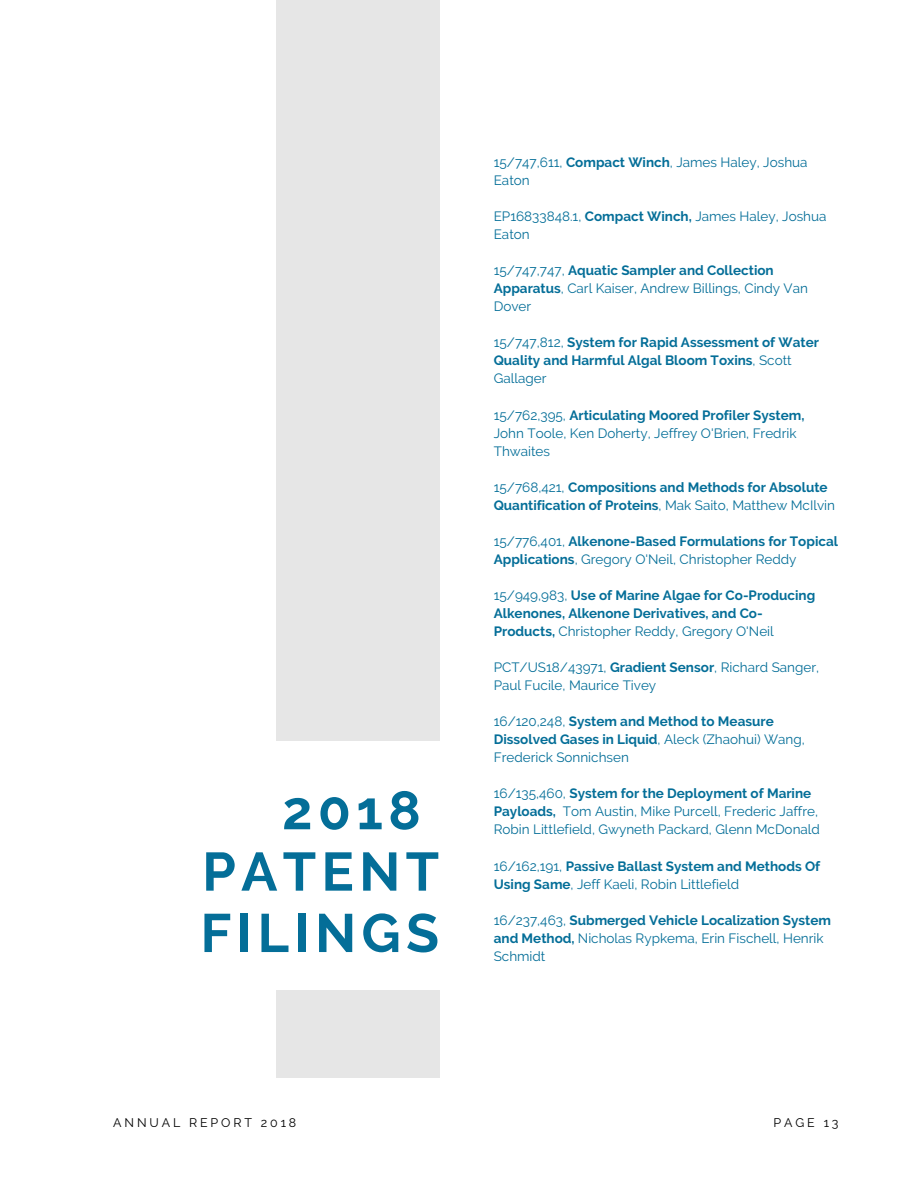
<style>
.page{position:relative;width:918px;height:1188px;background:#fff}
.page>*{position:absolute;margin:0;border:0;box-sizing:border-box;transform-origin:0 0}
.t1{font:700 54px/61.3px "Raleway";letter-spacing:.1em;color:#046e98}
.t2{font:13.5px/18px "Raleway";color:#046e98}
.t3{font:700 13.5px/18px "Raleway";color:#046e98}
.t4{font:12.45px "Raleway";letter-spacing:.23em;color:#000}
.s1{font-weight:700}
.s2{font-weight:400}
</style>
<div class="page">
<div style="left:276px;top:0;width:163px;height:741px;background:#e6e6e6"></div>
<div style="left:276px;top:991px;width:163px;height:86px;background:#e6e6e6"></div>
<h1 class="t1" style="left:200px;top:780px;width:240px;text-indent:82px">2018<br>PATENT<br>FILINGS</h1>
<p class="t2" style="left:494px;top:153px;width:315px">15/747,611, <span class="s1">Compact Winch</span>, James Haley, Joshua<br>Eaton</p>
<p class="t2" style="left:494px;top:207px;width:334px">EP16833848.1, <span class="s1">Compact Winch,</span> James Haley, Joshua<br>Eaton</p>
<p class="t2" style="left:494px;top:261px;width:316px">15/747,747, <span class="s1">Aquatic Sampler and Collection<br>Apparatus</span>, Carl Kaiser, Andrew Billings, Cindy Van<br>Dover</p>
<p class="t3" style="left:494px;top:334px;width:327px"><span class="s2">15/747,812,</span> System for Rapid Assessment of Water<br>Quality and Harmful Algal Bloom Toxins<span class="s2">, Scott<br>Gallager</span></p>
<p class="t2" style="left:494px;top:406px;width:312px">15/762,395, <span class="s1">Articulating Moored Profiler System,<br></span>John Toole, Ken Doherty, Jeffrey O'Brien, Fredrik<br>Thwaites</p>
<p class="t3" style="left:494px;top:478px;width:343px"><span class="s2">15/768,421,</span> Compositions and Methods for Absolute<br>Quantification of Proteins<span class="s2">, Mak Saito, Matthew McIlvin</span></p>
<p class="t3" style="left:494px;top:532px;width:346px"><span class="s2">15/776,401,</span> Alkenone-Based Formulations for Topical<br>Applications<span class="s2">, Gregory O'Neil, Christopher Reddy</span></p>
<p class="t3" style="left:494px;top:586px;width:323px"><span class="s2">15/949,983,</span> Use of Marine Algae for Co-Producing<br>Alkenones, Alkenone Derivatives, and Co-<br>Products, <span class="s2">Christopher Reddy, Gregory O'Neil</span></p>
<p class="t2" style="left:494px;top:658px;width:327px">PCT/US18/43971, <span class="s1">Gradient Sensor</span>, Richard Sanger,<br>Paul Fucile, Maurice Tivey</p>
<p class="t2" style="left:494px;top:712px;width:313px">16/120,248, <span class="s1">System and Method to Measure<br>Dissolved Gases in Liquid</span>, Aleck (Zhaohui) Wang,<br>Frederick Sonnichsen</p>
<p class="t2" style="left:494px;top:785px;width:328px">16/135,460, <span class="s1">System for the Deployment of Marine<br>Payloads,</span> Tom Austin, Mike Purcell, Frederic Jaffre,<br>Robin Littlefield, Gwyneth Packard, Glenn McDonald</p>
<p class="t3" style="left:494px;top:857px;width:328px"><span class="s2">16/162,191,</span> Passive Ballast System and Methods Of<br>Using Same<span class="s2">, Jeff Kaeli, Robin Littlefield</span></p>
<p class="t2" style="left:494px;top:911px;width:339px">16/237,463, <span class="s1">Submerged Vehicle Localization System and Method,</span> Nicholas Rypkema, Erin Fischell, Henrik<br>Schmidt</p>
<p class="t4" style="left:113px;top:1116px;width:184px">ANNUAL REPORT 2018</p>
<p class="t4" style="left:774px;top:1116px;width:66px">PAGE 13</p>
</div>
